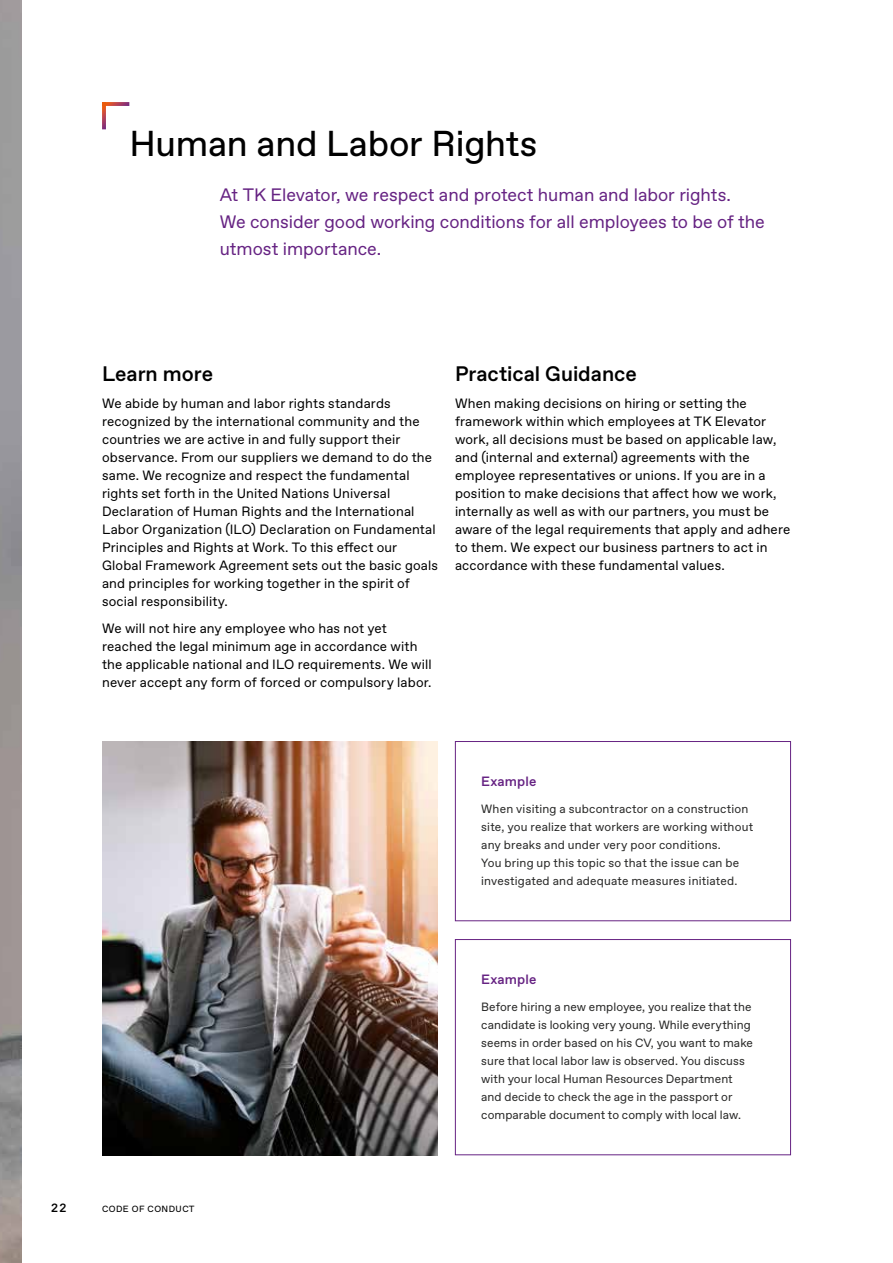
<style>
.page{position:relative;width:893px;height:1263px;background:#fff}
.page>*{position:absolute;margin:0;border:0;box-sizing:border-box;transform-origin:0 0}
.t1{font:36px "TKE Type";letter-spacing:-.005em;color:#000}
.t2{font:500 21px "TKE Type";color:#000}
.t3{font:18px/27px "TKE Type";color:#662383}
.t4{font:13.5px/18px "TKE Type";letter-spacing:.01em;color:#000}
.t5{font:500 13.5px "TKE Type";letter-spacing:.01em;color:#662383}
.t6{font:12px/18px "TKE Type";letter-spacing:.01em;color:#282827}
.t7{font:500 12px "TKE Type";color:#000}
.t8{font:9px "TKE Type";letter-spacing:.05em;color:#000}
</style>
<div class="page">
<img style="left:0;top:0;width:21px;height:1263px">
<svg style="left:102px;top:106px;width:4px;height:23px"></svg>
<svg style="left:102px;top:102px;width:27px;height:4px"></svg>
<div style="left:455px;top:741px;width:336px;height:180px;border:1px solid #662383"></div>
<div style="left:455px;top:939px;width:336px;height:216px;border:1px solid #662383"></div>
<img style="left:102px;top:741px;width:336px;height:414px">
<h1 class="t1" style="left:129px;top:123px;width:409px">Human and Labor Rights</h1>
<h3 class="t3" style="left:220px;top:182px;width:547px">At TK Elevator, we respect and protect human and labor rights.<br>We consider good working conditions for all employees to be of the utmost importance.</h3>
<h2 class="t2" style="left:102px;top:361px;width:113px">Learn more</h2>
<p class="t4" style="left:102px;top:395px;width:337px">We abide by human and labor rights standards recognized by the international community and the countries we are active in and fully support their observance. From our suppliers we demand to do the same. We recognize and respect the fundamental rights set forth in the United Nations Universal Declaration of Human Rights and the International Labor Organization (ILO) Declaration on Fundamental Principles and Rights at Work. To this effect our Global Framework Agreement sets out the basic goals and principles for working together in the spirit of social responsibility.</p>
<p class="t4" style="left:102px;top:620px;width:331px">We will not hire any employee who has not yet reached the legal minimum age in accordance with the applicable national and ILO requirements. We will never accept any form of forced or compulsory labor.</p>
<h2 class="t2" style="left:455px;top:361px;width:183px">Practical Guidance</h2>
<p class="t4" style="left:455px;top:395px;width:337px">When making decisions on hiring or setting the framework within which employees at TK Elevator work, all decisions must be based on applicable law, and (internal and external) agreements with the employee representatives or unions. If you are in a position to make decisions that affect how we work, internally as well as with our partners, you must be aware of the legal requirements that apply and adhere to them. We expect our business partners to act in accordance with these fundamental values.</p>
<p class="t7" style="left:51px;top:1201px;width:17px">22</p>
<p class="t8" style="left:102px;top:1203px;width:94px">CODE OF CONDUCT</p>
<p class="t5" style="left:481px;top:773px;width:57px">Example</p>
<p class="t6" style="left:481px;top:800px;width:273px">When visiting a subcontractor on a construction site, you realize that workers are working without any breaks and under very poor conditions.<br>You bring up this topic so that the issue can be investigated and adequate measures initiated.</p>
<p class="t5" style="left:481px;top:971px;width:57px">Example</p>
<p class="t6" style="left:481px;top:998px;width:273px">Before hiring a new employee, you realize that the candidate is looking very young. While everything seems in order based on his CV, you want to make sure that local labor law is observed. You discuss with your local Human Resources Department and decide to check the age in the passport or comparable document to comply with local law.</p>
</div>
